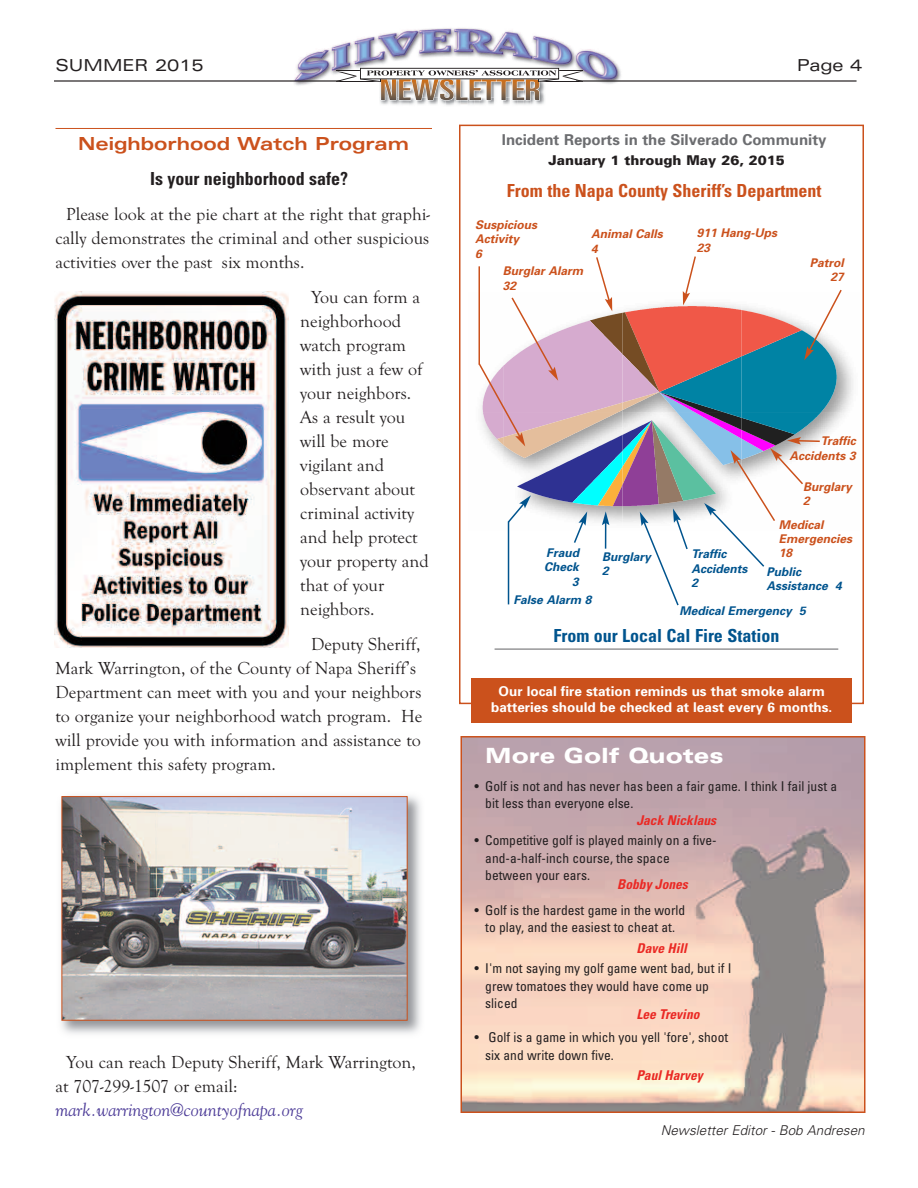
<style>
.page{position:relative;width:918px;height:1188px;background:#fff}
.page>*{position:absolute;margin:0;border:0;box-sizing:border-box;transform-origin:0 0}
.t1{font:900 expanded 21px "Univers";color:#fff}
.t2{font:18px/24px "Goudy Old Style T";color:#231f20}
.t3{font:700 condensed 18px "Univers";color:#cb511c}
.t4{font:italic 18px "Goudy";color:#4d3c98}
.t5{font:700 condensed 18px "Univers";color:#00548e}
.t6{font:700 expanded 18px "Univers";color:#cb511c}
.t7{font:700 condensed 18px "Univers";color:#231f20}
.t8{font:expanded 16.5px "Univers";color:#231f20}
.t9{font:700 15px "Univers";color:#6c6d70}
.t10{font:condensed 13.5px/17.2px "Univers";color:#231f20}
.t11{font:700 13.5px/16.5px "Univers";color:#fff;text-align:center}
.t12{font:italic 700 condensed 13.5px "Univers";color:#ea2924}
.t13{font:italic 300 13.5px "Univers";color:#231f20}
.t14{font:900 13.5px "Univers";color:#231f20}
.t15{font:italic 700 12px/14.4px "Univers";color:#cb511c}
.t16{font:italic 700 12px/14.4px "Univers";color:#00548e}
</style>
<div class="page">
<img style="left:294px;top:45px;width:42px;height:41px">
<hr style="left:54px;top:80px;width:287px;height:2px;background:#231f20">
<hr style="left:576px;top:80px;width:281px;height:2px;background:#231f20">
<hr style="left:495px;top:649px;width:343px;height:1px;background:#636366">
<img style="left:463px;top:739px;width:400px;height:371px">
<div style="left:460px;top:736px;width:406px;height:377px;border:2px solid #cb511c"></div>
<svg style="left:336px;top:28px;width:507px;height:579px"></svg>
<div style="left:471px;top:679px;width:381px;height:44px;background:#cb511c"></div>
<div style="left:54px;top:127px;width:380px;height:1007px;background:#fff"></div>
<hr style="left:56px;top:128px;width:376px;height:1px;background:#cb511c">
<img style="left:61px;top:796px;width:360px;height:238px">
<img style="left:64px;top:798px;width:342px;height:221px">
<div style="left:62px;top:796px;width:346px;height:225px;border:1px solid #cb511c"></div>
<img style="left:54px;top:292px;width:234px;height:356px">
<p class="t8" style="left:55px;top:59px;width:150px">SUMMER 2015</p>
<p class="t8" style="left:797px;top:59px;width:67px">Page 4</p>
<p class="t6" style="left:78px;top:137px;width:332px">Neighborhood Watch Program</p>
<p class="t7" style="left:150px;top:172px;width:200px">Is your neighborhood safe?</p>
<p class="t2" style="left:55px;top:202px;width:376px;text-align:justify;text-indent:11px">Please look at the pie chart at the right that graphi&shy;cally demonstrates the criminal and other suspicious activities over the past six months.</p>
<p class="t2" style="left:300px;top:285px;width:130px;text-indent:11px">You can form a neighborhood watch program with just a few of your neighbors.<br>As a result you will be more vigilant and observant about criminal activity and help protect your property and that of your neighbors.</p>
<p class="t2" style="left:55px;top:631px;width:368px;text-indent:256px">Deputy Sheriff, Mark Warrington, of the County of Napa Sheriff’s Department can meet with you and your neighbors to organize your neighborhood watch program. He will provide you with information and assistance to implement this safety program.</p>
<p class="t2" style="left:55px;top:1050px;width:362px;text-indent:11px">You can reach Deputy Sheriff, Mark Warrington, at 707-299-1507 or email:</p>
<p class="t4" style="left:56px;top:1100px;width:249px">mark.warrington@countyofnapa.org</p>
<p class="t9" style="left:502px;top:134px;width:326px">Incident Reports in the Silverado Community</p>
<p class="t14" style="left:549px;top:155px;width:238px">January 1 through May 26, 2015</p>
<p class="t3" style="left:507px;top:184px;width:316px">From the Napa County Sheriff’s Department</p>
<p class="t15" style="left:475px;top:218px;width:63px">Suspicious<br>Activity<br>6</p>
<p class="t15" style="left:697px;top:227px;width:82px">911 Hang-Ups<br>23</p>
<p class="t15" style="left:591px;top:228px;width:73px">Animal Calls<br>4</p>
<p class="t15" style="left:810px;top:256px;width:36px;text-align:right">Patrol<br>27</p>
<p class="t15" style="left:503px;top:265px;width:82px">Burglar Alarm<br>32</p>
<p class="t15" style="left:789px;top:435px;width:68px;text-align:right">Traffic<br>Accidents 3</p>
<p class="t16" style="left:544px;top:547px;width:36px;text-align:right">Fraud<br>Check<br>3</p>
<p class="t16" style="left:602px;top:551px;width:50px">Burglary<br>2</p>
<p class="t16" style="left:692px;top:548px;width:57px">Traffic<br>Accidents<br>2</p>
<p class="t15" style="left:803px;top:481px;width:50px">Burglary<br>2</p>
<p class="t15" style="left:779px;top:518px;width:75px">Medical<br>Emergencies<br>18</p>
<p class="t16" style="left:767px;top:565px;width:77px">Public<br>Assistance 4</p>
<p class="t16" style="left:514px;top:594px;width:80px">False Alarm 8</p>
<p class="t16" style="left:679px;top:604px;width:128px">Medical Emergency 5</p>
<p class="t5" style="left:553px;top:629px;width:227px">From our Local Cal Fire Station</p>
<p class="t11" style="left:491px;top:684px;width:343px">Our local fire station reminds us that smoke alarm batteries should be checked at least every 6 months.</p>
<p class="t1" style="left:485px;top:748px;width:240px">More Golf Quotes</p>
<p class="t10" style="left:485px;top:779px;width:353px;text-indent:-11px">• Golf is not and has never has been a fair game. I think I fail just a bit less than everyone else.</p>
<p class="t12" style="left:636px;top:815px;width:81px">Jack Nicklaus</p>
<p class="t10" style="left:485px;top:833px;width:233px;text-indent:-11px">• Competitive golf is played mainly on a five&shy;and-a-half-inch course, the space between your ears.</p>
<p class="t12" style="left:617px;top:879px;width:72px">Bobby Jones</p>
<p class="t10" style="left:474px;top:903px;width:212px;text-align:center">• Golf is the hardest game in the world to play, and the easiest to cheat at.</p>
<p class="t12" style="left:636px;top:943px;width:52px">Dave Hill</p>
<p class="t10" style="left:485px;top:961px;width:248px;text-indent:-11px">• I'm not saying my golf game went bad, but if I grew tomatoes they would have come up sliced</p>
<p class="t12" style="left:636px;top:1009px;width:65px">Lee Trevino</p>
<p class="t10" style="left:485px;top:1030px;width:244px;text-indent:-11px">• Golf is a game in which you yell 'fore', shoot six and write down five.</p>
<p class="t12" style="left:636px;top:1070px;width:68px">Paul Harvey</p>
<p class="t13" style="left:661px;top:1125px;width:206px">Newsletter Editor - Bob Andresen</p>
</div>
